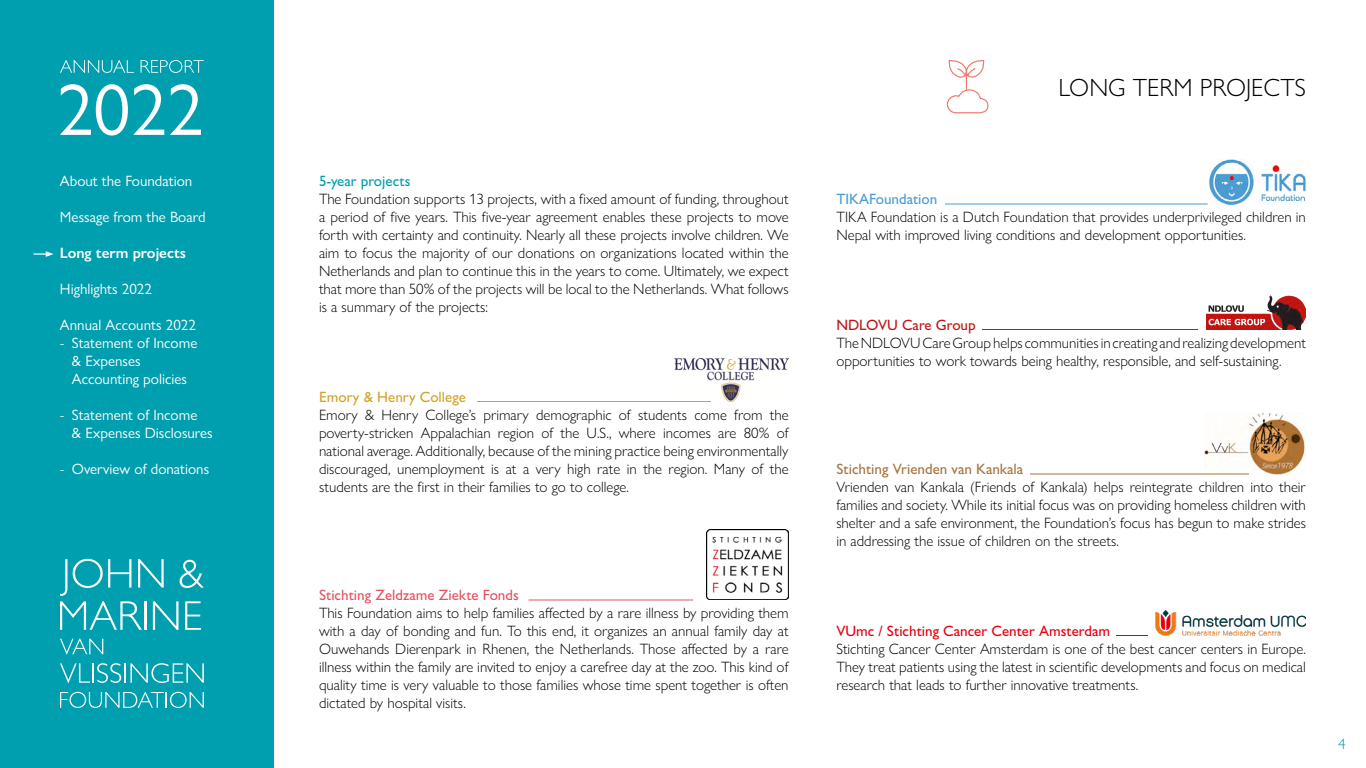
<style>
.page{position:relative;width:1366px;height:768px;background:#fff}
.page>*{position:absolute;margin:0;border:0;box-sizing:border-box;transform-origin:0 0}
.t1{font:300 25px "Gill Sans Nova";color:#000}
.t2{font:300 15px/18px "Gill Sans Nova";color:#000;text-align:justify}
.t3{font:15px/18px "Gill Sans Nova";color:#fff}
.t4{font:500 15px "Gill Sans Nova";color:#e6000f}
.t5{font:500 15px "Gill Sans Nova";color:#e55264}
.t6{font:500 15px "Gill Sans Nova";color:#a57540}
.t7{font:500 15px "Gill Sans Nova";color:#d4a22b}
.t8{font:600 15px "Gill Sans Nova";color:#fff}
.t9{font:500 15px "Gill Sans Nova";color:#bf1616}
.t10{font:500 15px "Gill Sans Nova";color:#009faf}
.t11{font:500 15px "Gill Sans Nova";color:#4d9dd0}
.t12{font:300 15px "Gill Sans Nova";color:#009faf}
.s1{font-weight:300}
</style>
<div class="page">
<div style="left:0;top:0;width:273px;height:768px;background:#009faf"></div>
<svg style="left:60px;top:639px;width:43px;height:15px"></svg>
<svg style="left:60px;top:663px;width:30px;height:20px"></svg>
<hr style="left:92px;top:663px;width:2px;height:20px;background:#fff">
<svg style="left:97px;top:663px;width:107px;height:20px"></svg>
<svg style="left:60px;top:692px;width:144px;height:16px"></svg>
<svg style="left:60px;top:559px;width:144px;height:71px"></svg>
<svg style="left:60px;top:60px;width:144px;height:13px"></svg>
<svg style="left:60px;top:84px;width:141px;height:52px"></svg>
<svg style="left:946px;top:60px;width:43px;height:54px"></svg>
<svg style="left:34px;top:251px;width:20px;height:6px"></svg>
<img style="left:1156px;top:610px;width:150px;height:26px">
<img style="left:675px;top:359px;width:113px;height:43px">
<img style="left:707px;top:530px;width:81px;height:70px">
<img style="left:1205px;top:412px;width:101px;height:63px">
<img style="left:1206px;top:295px;width:100px;height:35px">
<img style="left:1210px;top:160px;width:97px;height:45px">
<hr style="left:1030px;top:474px;width:219px;height:1px;background:#a57540">
<hr style="left:529px;top:600px;width:164px;height:1px;background:#e55264">
<hr style="left:477px;top:401px;width:234px;height:1px;background:#d4a22b">
<hr style="left:1116px;top:635px;width:32px;height:1px;background:#e6000f">
<hr style="left:982px;top:329px;width:216px;height:1px;background:#bf1616">
<hr style="left:945px;top:204px;width:263px;height:1px;background:#4d9dd0">
<p class="t3" style="left:60px;top:172px;width:134px">About the Foundation</p>
<p class="t3" style="left:60px;top:208px;width:147px">Message from the Board</p>
<p class="t8" style="left:60px;top:244px;width:128px">Long term projects</p>
<p class="t3" style="left:60px;top:280px;width:93px">Highlights 2022</p>
<p class="t3" style="left:60px;top:316px;width:137px">Annual Accounts 2022</p>
<p class="t3" style="left:72px;top:334px;width:127px;text-indent:-12px"><span class="s1">-</span> Statement of Income &amp; Expenses<br>Accounting policies</p>
<p class="t3" style="left:72px;top:406px;width:142px;text-indent:-12px"><span class="s1">-</span> Statement of Income<br>&amp; Expenses Disclosures</p>
<p class="t3" style="left:60px;top:460px;width:151px"><span class="s1">-</span> Overview of donations</p>
<p class="t10" style="left:319px;top:172px;width:93px">5-year projects</p>
<p class="t2" style="left:319px;top:190px;width:471px">The Foundation supports 13 projects, with a fixed amount of funding, throughout a period of five years. This five-year agreement enables these projects to move forth with certainty and continuity. Nearly all these projects involve children. We aim to focus the majority of our donations on organizations located within the Netherlands and plan to continue this in the years to come. Ultimately, we expect that more than 50% of the projects will be local to the Netherlands. What follows is a summary of the projects:</p>
<p class="t7" style="left:319px;top:388px;width:148px">Emory &amp; Henry College</p>
<p class="t2" style="left:319px;top:406px;width:471px">Emory &amp; Henry College’s primary demographic of students come from the poverty-stricken Appalachian region of the U.S., where incomes are 80% of national average. Additionally, because of the mining practice being environmentally discouraged, unemployment is at a very high rate in the region. Many of the students are the first in their families to go to college.</p>
<p class="t5" style="left:319px;top:586px;width:201px">Stichting Zeldzame Ziekte Fonds</p>
<p class="t2" style="left:319px;top:604px;width:471px">This Foundation aims to help families affected by a rare illness by providing them with a day of bonding and fun. To this end, it organizes an annual family day at Ouwehands Dierenpark in Rhenen, the Netherlands. Those affected by a rare illness within the family are invited to enjoy a carefree day at the zoo. This kind of quality time is very valuable to those families whose time spent together is often dictated by hospital visits.</p>
<h1 class="t1" style="left:1059px;top:72px;width:249px">LONG TERM PROJECTS</h1>
<p class="t11" style="left:836px;top:190px;width:103px">TIKAFoundation</p>
<p class="t2" style="left:836px;top:208px;width:471px">TIKA Foundation is a Dutch Foundation that provides underprivileged children in<br>Nepal with improved living conditions and development opportunities.</p>
<p class="t9" style="left:836px;top:316px;width:141px">NDLOVU Care Group</p>
<p class="t2" style="left:836px;top:334px;width:471px">The NDLOVU Care Group helps communities in creating and realizing development opportunities to work towards being healthy, responsible, and self-sustaining.</p>
<p class="t6" style="left:836px;top:460px;width:188px">Stichting Vrienden van Kankala</p>
<p class="t2" style="left:836px;top:478px;width:471px">Vrienden van Kankala (Friends of Kankala) helps reintegrate children into their families and society. While its initial focus was on providing homeless children with shelter and a safe environment, the Foundation’s focus has begun to make strides in addressing the issue of children on the streets.</p>
<p class="t4" style="left:836px;top:622px;width:275px">VUmc / Stichting Cancer Center Amsterdam</p>
<p class="t2" style="left:836px;top:640px;width:471px">Stichting Cancer Center Amsterdam is one of the best cancer centers in Europe.<br>They treat patients using the latest in scientific developments and focus on medical research that leads to further innovative treatments.</p>
<p class="t12" style="left:1338px;top:735px;width:9px">4</p>
</div>
